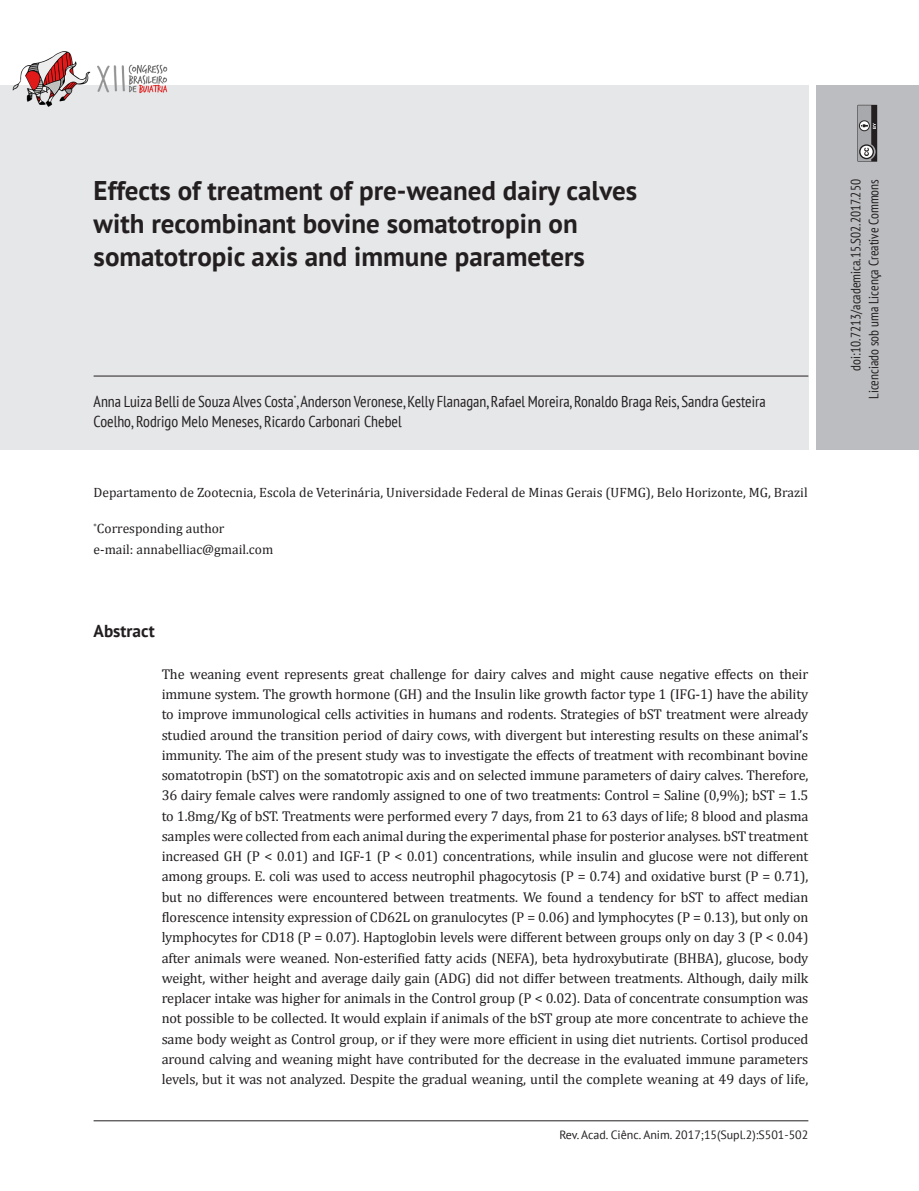
<style>
.page{position:relative;width:919px;height:1191px;background:#fff}
.page>*{position:absolute;margin:0;border:0;box-sizing:border-box;transform-origin:0 0}
.Título_Artigo{font:700 27px/33px "PT Sans";color:#231f20}
.t1{font:700 17.25px "PT Sans";color:#231f20}
.Nomes_-_Autores{font:condensed 15.75px/20.2px "PT Sans";color:#231f20}
.Texto_-_Resumo{font:14.25px/20.2px "Cambria";color:#231f20;text-align:justify}
.Corpo_de_texto_-_Rec{font:13.5px "Cambria";color:#231f20}
.t2{font:condensed 13.5px/18px "PT Sans";color:#231f20;text-align:right}
.Rodapé{font:12px "PT Sans";color:#231f20}
</style>
<div class="page">
<hr style="left:94px;top:1120px;width:714px;height:1px;background:#231f20">
<div style="left:0;top:85px;width:808px;height:365px;background:#e6e7e9"></div>
<div style="left:816px;top:85px;width:102px;height:365px;background:#bcbdc0"></div>
<svg style="left:857px;top:105px;width:20px;height:57px"></svg>
<img style="left:12px;top:51px;width:156px;height:56px">
<hr style="left:94px;top:376px;width:714px;height:1px;background:#231f20">
<p class="Título_Artigo" style="left:94px;top:174px;width:545px">Effects of treatment of pre-weaned dairy calves with recombinant bovine somatotropin on somatotropic axis and immune parameters</p>
<p class="Nomes_-_Autores" style="left:94px;top:391px;width:673px">Anna Luiza Belli de Souza Alves Costa<sup>*</sup>, Anderson Veronese, Kelly Flanagan, Rafael Moreira, Ronaldo Braga Reis, Sandra Gesteira<br>Coelho, Rodrigo Melo Meneses, Ricardo Carbonari Chebel</p>
<p class="Corpo_de_texto_-_Rec" style="left:94px;top:484px;width:715px">Departamento de Zootecnia, Escola de Veterinária, Universidade Federal de Minas Gerais (UFMG), Belo Horizonte, MG, Brazil</p>
<p class="Corpo_de_texto_-_Rec" style="left:94px;top:521px;width:132px"><sup>*</sup>Corresponding author</p>
<p class="Corpo_de_texto_-_Rec" style="left:94px;top:541px;width:181px">e-mail: annabelliac@gmail.com</p>
<p class="t1" style="left:94px;top:619px;width:63px">Abstract</p>
<p class="Texto_-_Resumo" style="left:162px;top:664px;width:648px">The weaning event represents great challenge for dairy calves and might cause negative effects on their immune system. The growth hormone (GH) and the Insulin like growth factor type 1 (IFG-1) have the ability to improve immunological cells activities in humans and rodents. Strategies of bST treatment were already studied around the transition period of dairy cows, with divergent but interesting results on these animal’s immunity. The aim of the present study was to investigate the effects of treatment with recombinant bovine somatotropin (bST) on the somatotropic axis and on selected immune parameters of dairy calves. Therefore, 36 dairy female calves were randomly assigned to one of two treatments: Control = Saline (0,9%); bST = 1.5 to 1.8mg/Kg of bST. Treatments were performed every 7 days, from 21 to 63 days of life; 8 blood and plasma samples were collected from each animal during the experimental phase for posterior analyses. bST treatment increased GH (P &lt; 0.01) and IGF-1 (P &lt; 0.01) concentrations, while insulin and glucose were not different among groups. E. coli was used to access neutrophil phagocytosis (P = 0.74) and oxidative burst (P = 0.71), but no differences were encountered between treatments. We found a tendency for bST to affect median florescence intensity expression of CD62L on granulocytes (P = 0.06) and lymphocytes (P = 0.13), but only on lymphocytes for CD18 (P = 0.07). Haptoglobin levels were different between groups only on day 3 (P &lt; 0.04) after animals were weaned. Non-esterified fatty acids (NEFA), beta hydroxybutirate (BHBA), glucose, body weight, wither height and average daily gain (ADG) did not differ between treatments. Although, daily milk replacer intake was higher for animals in the Control group (P &lt; 0.02). Data of concentrate consumption was not possible to be collected. It would explain if animals of the bST group ate more concentrate to achieve the same body weight as Control group, or if they were more efficient in using diet nutrients. Cortisol produced around calving and weaning might have contributed for the decrease in the evaluated immune parameters levels, but it was not analyzed. Despite the gradual weaning, until the complete weaning at 49 days of life,</p>
<p class="Rodapé" style="left:559px;top:1126px;width:250px">Rev. Acad. Ciênc. Anim. 2017;15(Supl.2):S501-502</p>
<p class="t2" style="left:846px;top:399px;width:221px;rotate:-90deg">doi:10.7213/academica.15.S02.2017.250<br>Licenciado sob uma Licença Creative Commons</p>
</div>
